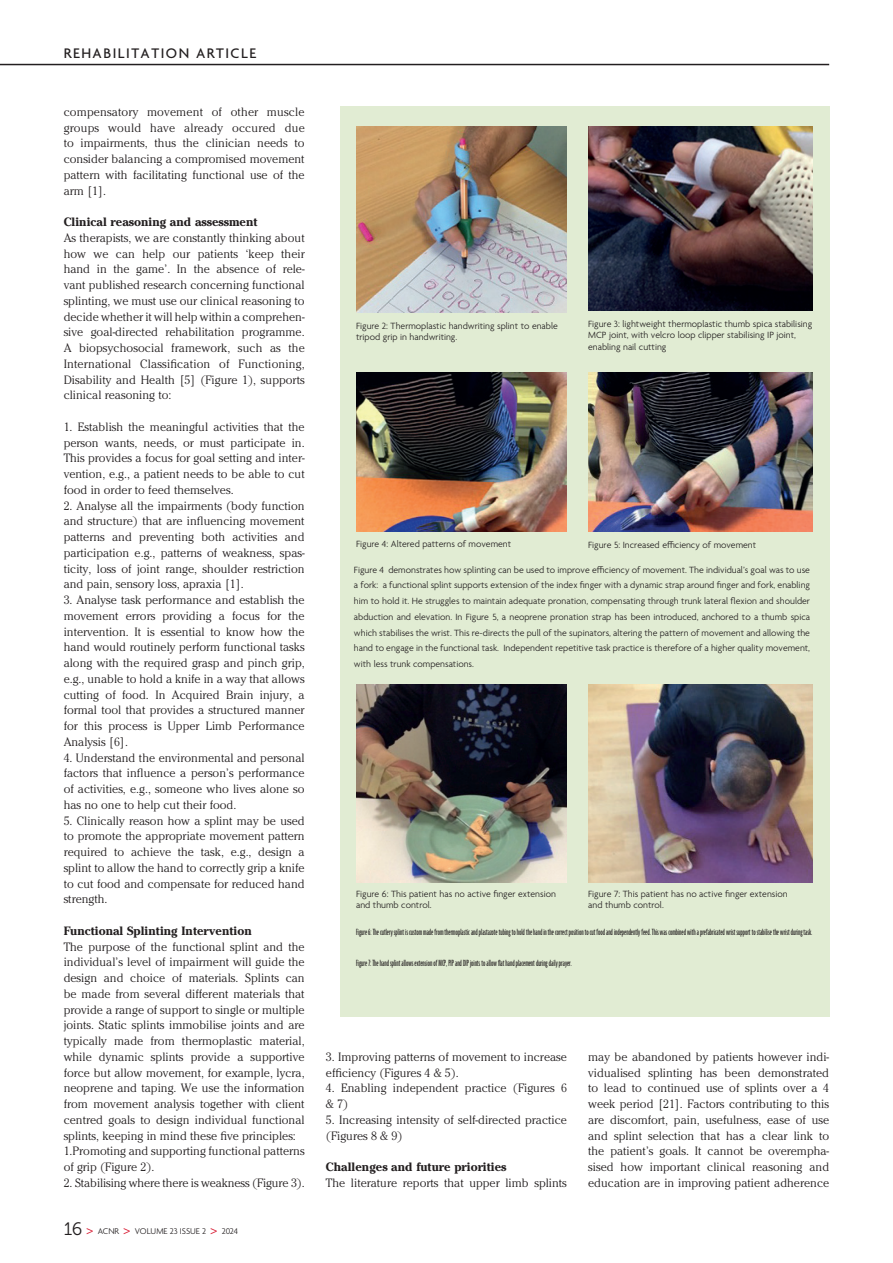
<style>
.page{position:relative;width:893px;height:1263px;background:#fff}
.page>*{position:absolute;margin:0;border:0;box-sizing:border-box;transform-origin:0 0}
.t1{font:500 15px "Agenda";letter-spacing:.1em;color:#231f20}
.ID_Editorial_body_no_indent{font:300 12px/15.8px "Cheltenham Std";color:#231f20;text-align:justify}
.ID_Editorial_body_no_indent-2{font:700 12px "Cheltenham Std";color:#231f20}
.ID_Editorial_body_no_indent-3{font:300 9.75px/15.8px "Agenda";color:#231f20;text-align:justify}
.ID_Editorial_rferences{font:300 9.75px/11.7px "Agenda";color:#231f20}
.ID_Editorial_body_no_indent-4{font:ultra-condensed 9.75px "Agenda";color:#231f20}
.t2{font:300 9px "Agenda";color:#231f20}
.s1{font-family:"Museo 300";font-weight:400;font-size:18px}
.s2{font-family:"Museo 300";font-weight:400;font-size:13.5px;color:#d81b32}
</style>
<div class="page">
<hr style="left:0;top:64px;width:829px;height:1px;background:#231f20">
<div style="left:340px;top:106px;width:489px;height:911px;background:#e1ecd3"></div>
<img style="left:356px;top:126px;width:211px;height:186px">
<img style="left:588px;top:126px;width:224px;height:185px">
<img style="left:356px;top:372px;width:211px;height:160px">
<img style="left:588px;top:372px;width:224px;height:160px">
<img style="left:356px;top:684px;width:211px;height:198px">
<img style="left:588px;top:684px;width:224px;height:198px">
<p class="t1" style="left:64px;top:45px;width:194px">REHABILITATION ARTICLE</p>
<p class="ID_Editorial_body_no_indent" style="left:64px;top:104px;width:243px">compensatory movement of other muscle groups would have already occured due to impairments, thus the clinician needs to consider balancing a compromised movement pattern with facilitating functional use of the arm [1].</p>
<p class="ID_Editorial_body_no_indent-2" style="left:64px;top:215px;width:195px">Clinical reasoning and assessment</p>
<p class="ID_Editorial_body_no_indent" style="left:64px;top:230px;width:243px">As therapists, we are constantly thinking about how we can help our patients ‘keep their hand in the game’. In the absence of rele&shy;vant published research concerning functional splinting, we must use our clinical reasoning to decide whether it will help within a comprehen&shy;sive goal-directed rehabilitation programme.<br>A biopsychosocial framework, such as the International Classification of Functioning, Disability and Health [5] (Figure 1), supports clinical reasoning to:</p>
<p class="ID_Editorial_body_no_indent" style="left:64px;top:419px;width:243px">1. Establish the meaningful activities that the person wants, needs, or must participate in.<br>This provides a focus for goal setting and inter&shy;vention, e.g., a patient needs to be able to cut food in order to feed themselves.</p>
<p class="ID_Editorial_body_no_indent" style="left:64px;top:497px;width:242px">2. Analyse all the impairments (body function and structure) that are influencing movement patterns and preventing both activities and participation e.g., patterns of weakness, spas&shy;ticity, loss of joint range, shoulder restriction and pain, sensory loss, apraxia [1].</p>
<p class="ID_Editorial_body_no_indent" style="left:64px;top:592px;width:243px">3. Analyse task performance and establish the movement errors providing a focus for the intervention. It is essential to know how the hand would routinely perform functional tasks along with the required grasp and pinch grip, e.g., unable to hold a knife in a way that allows cutting of food. In Acquired Brain injury, a formal tool that provides a structured manner for this process is Upper Limb Performance Analysis [6].</p>
<p class="ID_Editorial_body_no_indent" style="left:64px;top:749px;width:242px">4. Understand the environmental and personal factors that influence a person’s performance of activities, e.g., someone who lives alone so has no one to help cut their food.</p>
<p class="ID_Editorial_body_no_indent" style="left:64px;top:812px;width:243px">5. Clinically reason how a splint may be used to promote the appropriate movement pattern required to achieve the task, e.g., design a splint to allow the hand to correctly grip a knife to cut food and compensate for reduced hand strength.</p>
<p class="ID_Editorial_body_no_indent-2" style="left:64px;top:923px;width:190px">Functional Splinting Intervention</p>
<p class="ID_Editorial_body_no_indent" style="left:64px;top:938px;width:243px">The purpose of the functional splint and the individual’s level of impairment will guide the design and choice of materials. Splints can be made from several different materials that provide a range of support to single or multiple joints. Static splints immobilise joints and are typically made from thermoplastic material, while dynamic splints provide a supportive force but allow movement, for example, lycra, neoprene and taping. We use the information from movement analysis together with client centred goals to design individual functional splints, keeping in mind these five principles:</p>
<p class="ID_Editorial_body_no_indent" style="left:64px;top:1143px;width:242px">1.Promoting and supporting functional patterns of grip (Figure 2).</p>
<p class="ID_Editorial_body_no_indent" style="left:64px;top:1175px;width:242px">2. Stabilising where there is weakness (Figure 3).</p>
<p class="t2" style="left:64px;top:1226px;width:176px"><span class="s1">16</span> <span class="s2">&gt;</span> ACNR <span class="s2">&gt;</span> VOLUME 23 ISSUE 2 <span class="s2">&gt;</span> 2024</p>
<p class="ID_Editorial_rferences" style="left:356px;top:320px;width:203px">Figure 2: Thermoplastic handwriting splint to enable tripod grip in handwriting.</p>
<p class="ID_Editorial_rferences" style="left:588px;top:318px;width:225px">Figure 3: lightweight thermoplastic thumb spica stabilising<br>MCP joint, with velcro loop clipper stabilising IP joint, enabling nail cutting</p>
<p class="ID_Editorial_rferences" style="left:356px;top:539px;width:157px">Figure 4: Altered patterns of movement</p>
<p class="ID_Editorial_rferences" style="left:588px;top:540px;width:169px">Figure 5: Increased efficiency of movement</p>
<p class="ID_Editorial_body_no_indent-3" style="left:354px;top:562px;width:458px">Figure 4 demonstrates how splinting can be used to improve efficiency of movement. The individual’s goal was to use a fork: a functional splint supports extension of the index finger with a dynamic strap around finger and fork, enabling him to hold it. He struggles to maintain adequate pronation, compensating through trunk lateral flexion and shoulder abduction and elevation. In Figure 5, a neoprene pronation strap has been introduced, anchored to a thumb spica which stabilises the wrist. This re-directs the pull of the supinators, altering the pattern of movement and allowing the hand to engage in the functional task. Independent repetitive task practice is therefore of a higher quality movement, with less trunk compensations.</p>
<p class="ID_Editorial_rferences" style="left:356px;top:888px;width:201px">Figure 6: This patient has no active finger extension and thumb control.</p>
<p class="ID_Editorial_rferences" style="left:588px;top:888px;width:201px">Figure 7: This patient has no active finger extension and thumb control.</p>
<p class="ID_Editorial_body_no_indent-4" style="left:356px;top:926px;width:458px">Figure 6: The cutlery splint is custom made from thermoplastic and plastazote tubing to hold the hand in the correct position to cut food and independently feed. This was combined with a prefabricated wrist support to stabilise the wrist during task.</p>
<p class="ID_Editorial_body_no_indent-4" style="left:356px;top:958px;width:217px">Figure 7: The hand splint allows extension of MCP, PIP and DIP joints to allow flat hand placement during daily prayer.</p>
<p class="ID_Editorial_body_no_indent" style="left:326px;top:1049px;width:242px">3. Improving patterns of movement to increase efficiency (Figures 4 &amp; 5).</p>
<p class="ID_Editorial_body_no_indent" style="left:326px;top:1080px;width:242px">4. Enabling independent practice (Figures 6 &amp; 7)</p>
<p class="ID_Editorial_body_no_indent" style="left:326px;top:1112px;width:242px">5. Increasing intensity of self-directed practice (Figures 8 &amp; 9)</p>
<p class="ID_Editorial_body_no_indent-2" style="left:326px;top:1160px;width:182px">Challenges and future priorities</p>
<p class="ID_Editorial_body_no_indent" style="left:326px;top:1175px;width:243px">The literature reports that upper limb splints</p>
<p class="ID_Editorial_body_no_indent" style="left:588px;top:1049px;width:243px">may be abandoned by patients however indi&shy;vidualised splinting has been demonstrated to lead to continued use of splints over a 4 week period [21]. Factors contributing to this are discomfort, pain, usefulness, ease of use and splint selection that has a clear link to the patient’s goals. It cannot be overempha&shy;sised how important clinical reasoning and education are in improving patient adherence</p>
</div>
